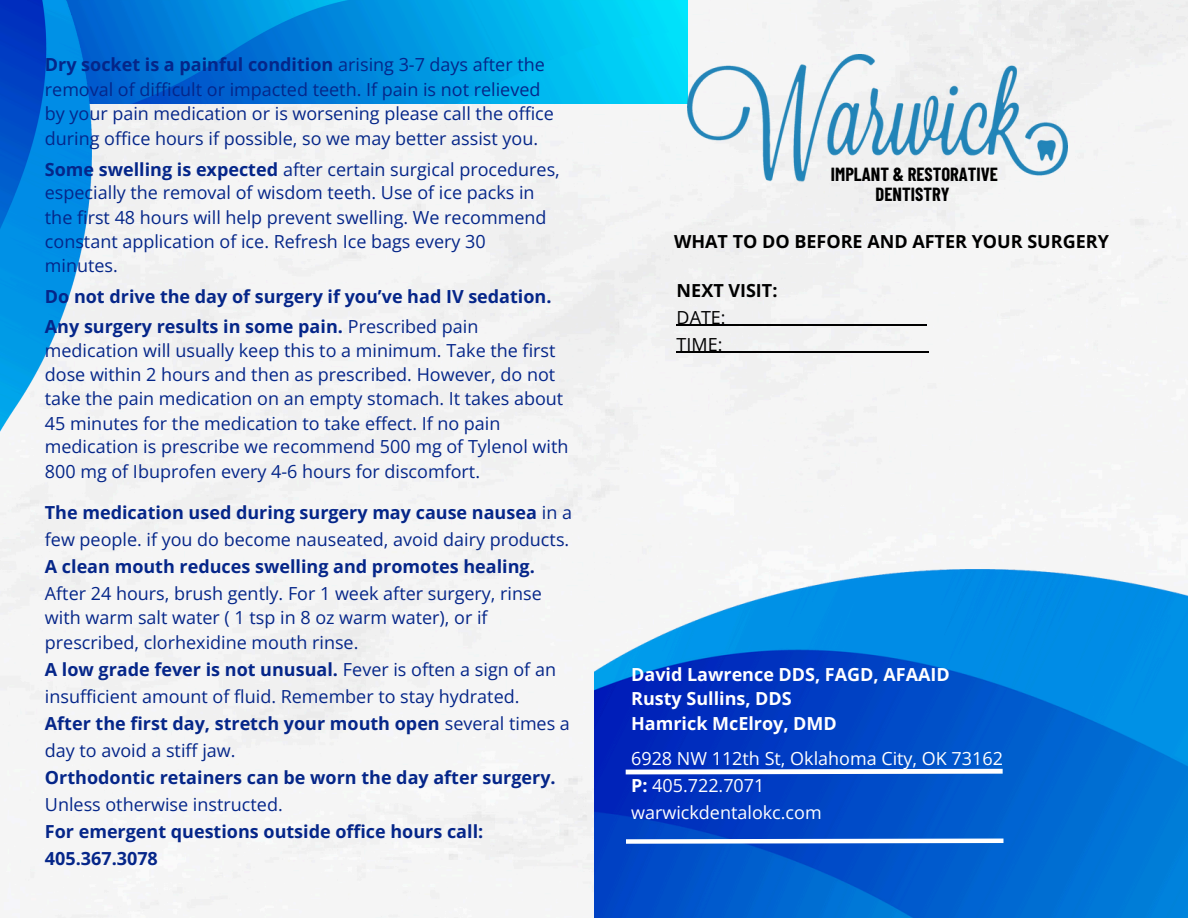
<style>
.page{position:relative;width:1188px;height:918px;background:#f5f5f5}
.page>*{position:absolute;margin:0;border:0;box-sizing:border-box;transform-origin:0 0}
.t1{font:700 18.6px/20.2px "Barlow Condensed";color:#000;text-align:center}
.t2{font:18px/24.8px "Open Sans";color:#052689}
.t3{font:700 18px "Open Sans";color:#052689}
.t4{font:18px "Open Sans";color:#fff}
.t5{font:700 18px/24.8px "Open Sans";color:#fff}
.t6{font:700 18px/27px "Open Sans";color:#000}
.s1{font-weight:700}
.s2{font-weight:400}
</style>
<div class="page">
<img style="left:92px;top:0;width:596px;height:104px">
<img style="left:594px;top:570px;width:594px;height:348px">
<img style="left:0;top:0;width:92px;height:599px">
<img style="left:688px;top:55px;width:380px;height:159px">
<svg style="left:625px;top:769px;width:378px;height:5px"></svg>
<svg style="left:626px;top:839px;width:377px;height:5px"></svg>
<hr style="left:677px;top:351px;width:46px;height:1px;background:#000">
<hr style="left:723px;top:351px;width:205px;height:1px;background:#000">
<hr style="left:677px;top:324px;width:49px;height:1px;background:#000">
<hr style="left:726px;top:324px;width:201px;height:1px;background:#000">
<p class="t2" style="left:45px;top:52px;width:511px"><span class="s1">Dry socket is a painful condition</span> arising 3-7 days after the removal of difficult or impacted teeth. If pain is not relieved by your pain medication or is worsening please call the office during office hours if possible, so we may better assist you.</p>
<p class="t2" style="left:45px;top:156px;width:517px"><span class="s1">Some swelling is expected</span> after certain surgical procedures,</p>
<p class="t2" style="left:45px;top:180px;width:491px">especially the removal of wisdom teeth. Use of ice packs in</p>
<p class="t2" style="left:45px;top:205px;width:503px">the first 48 hours will help prevent swelling. We recommend</p>
<p class="t2" style="left:45px;top:228px;width:442px">constant application of ice. Refresh Ice bags every 30</p>
<p class="t2" style="left:45px;top:253px;width:75px">minutes.</p>
<p class="t3" style="left:45px;top:283px;width:508px">Do not drive the day of surgery if you’ve had IV sedation.</p>
<p class="t3" style="left:45px;top:314px;width:435px">Any surgery results in some pain. <span class="s2">Prescribed pain</span></p>
<p class="t2" style="left:45px;top:337px;width:512px">medication will usually keep this to a minimum. Take the first</p>
<p class="t2" style="left:45px;top:362px;width:512px">dose within 2 hours and then as prescribed. However, do not</p>
<p class="t2" style="left:45px;top:386px;width:520px">take the pain medication on an empty stomach. It takes about</p>
<p class="t2" style="left:45px;top:410px;width:457px">45 minutes for the medication to take effect. If no pain</p>
<p class="t2" style="left:45px;top:434px;width:525px">medication is prescribe we recommend 500 mg of Tylenol with</p>
<p class="t2" style="left:45px;top:459px;width:437px">800 mg of Ibuprofen every 4-6 hours for discomfort.</p>
<p class="t3" style="left:45px;top:499px;width:529px">The medication used during surgery may cause nausea <span class="s2">in a</span></p>
<p class="t2" style="left:45px;top:526px;width:526px">few people. if you do become nauseated, avoid dairy products.</p>
<p class="t3" style="left:45px;top:553px;width:491px">A clean mouth reduces swelling and promotes healing.</p>
<p class="t2" style="left:45px;top:580px;width:498px">After 24 hours, brush gently. For 1 week after surgery, rinse</p>
<p class="t2" style="left:45px;top:605px;width:444px">with warm salt water ( 1 tsp in 8 oz warm water), or if</p>
<p class="t2" style="left:45px;top:630px;width:315px">prescribed, clorhexidine mouth rinse.</p>
<p class="t3" style="left:45px;top:657px;width:513px">A low grade fever is not unusual. <span class="s2">Fever is often a sign of an</span></p>
<p class="t2" style="left:45px;top:684px;width:476px">insufficient amount of fluid. Remember to stay hydrated.</p>
<p class="t3" style="left:45px;top:711px;width:527px">After the first day, stretch your mouth open <span class="s2">several times a</span></p>
<p class="t2" style="left:45px;top:738px;width:192px">day to avoid a stiff jaw.</p>
<p class="t3" style="left:45px;top:765px;width:512px">Orthodontic retainers can be worn the day after surgery.</p>
<p class="t2" style="left:45px;top:792px;width:239px">Unless otherwise instructed.</p>
<p class="t3" style="left:45px;top:819px;width:440px">For emergent questions outside office hours call:</p>
<p class="t3" style="left:45px;top:846px;width:115px">405.367.3078</p>
<p class="t1" style="left:831px;top:163px;width:169px">IMPLANT &amp; RESTORATIVE<br>DENTISTRY</p>
<p class="t6" style="left:674px;top:228px;width:436px">WHAT TO DO BEFORE AND AFTER YOUR SURGERY</p>
<p class="t6" style="left:677px;top:276px;width:102px">NEXT VISIT:<br><span class="s2">DATE:<br>TIME:</span></p>
<h1 class="t5" style="left:631px;top:661px;width:320px">David Lawrence DDS, FAGD, AFAAID<br>Rusty Sullins, DDS<br>Hamrick McElroy, DMD</h1>
<h1 class="t4" style="left:631px;top:746px;width:373px">6928 NW 112th St, Oklahoma City, OK 73162</h1>
<h2 class="t4" style="left:631px;top:773px;width:135px"><span class="s1">P:</span> 405.722.7071</h2>
<p class="t4" style="left:631px;top:800px;width:192px">warwickdentalokc.com</p>
</div>
